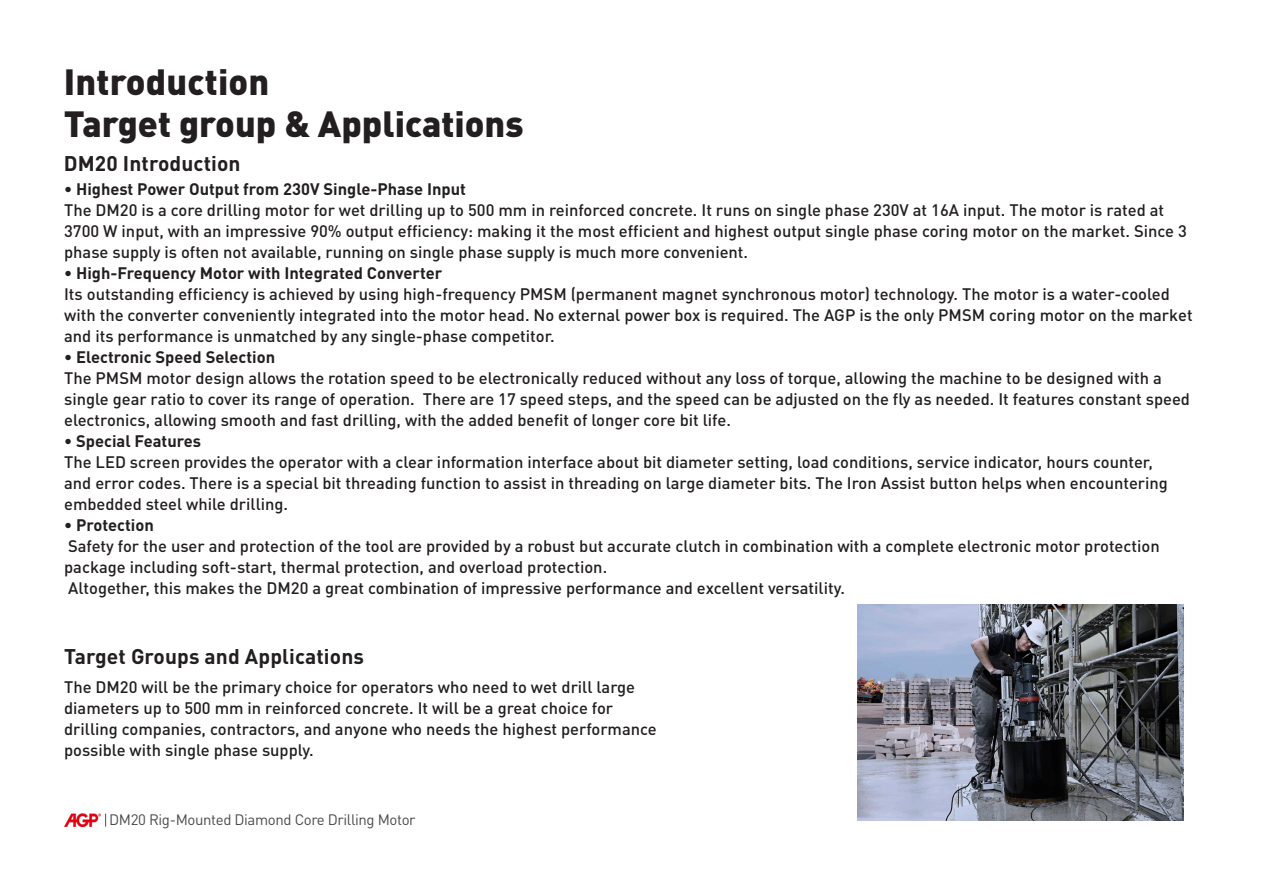
<style>
.page{position:relative;width:1263px;height:893px;background:#fff}
.page>*{position:absolute;margin:0;border:0;box-sizing:border-box;transform-origin:0 0}
.t1{font:900 36px/42px "DIN Pro";color:#231f20}
.t2{font:700 21px "DIN Pro";letter-spacing:.005em;color:#231f20}
.t3{font:500 16.5px/21px "DIN Pro";color:#231f20}
.t4{font:700 16.5px "DIN Pro";color:#231f20}
.t5{font:15px "DIN Pro";letter-spacing:-.025em;color:#4b4c4d}
</style>
<div class="page">
<svg style="left:105px;top:814px;width:1px;height:12px"></svg>
<img style="left:65px;top:814px;width:36px;height:12px">
<img style="left:858px;top:605px;width:325px;height:215px">
<p class="t1" style="left:64px;top:59px;width:461px">Introduction<br>Target group &amp; Applications</p>
<p class="t2" style="left:64px;top:149px;width:178px">DM20 Introduction</p>
<p class="t4" style="left:64px;top:178px;width:403px">• Highest Power Output from 230V Single-Phase Input</p>
<p class="t3" style="left:64px;top:199px;width:1124px">The DM20 is a core drilling motor for wet drilling up to 500 mm in reinforced concrete. It runs on single phase 230V at 16A input. The motor is rated at<br>3700 W input, with an impressive 90% output efficiency: making it the most efficient and highest output single phase coring motor on the market. Since 3 phase supply is often not available, running on single phase supply is much more convenient.</p>
<p class="t4" style="left:64px;top:262px;width:380px">• High-Frequency Motor with Integrated Converter</p>
<p class="t3" style="left:64px;top:283px;width:1130px">Its outstanding efficiency is achieved by using high-frequency PMSM (permanent magnet synchronous motor) technology. The motor is a water-cooled with the converter conveniently integrated into the motor head. No external power box is required. The AGP is the only PMSM coring motor on the market and its performance is unmatched by any single-phase competitor.</p>
<p class="t4" style="left:64px;top:346px;width:212px">• Electronic Speed Selection</p>
<p class="t3" style="left:64px;top:367px;width:1127px">The PMSM motor design allows the rotation speed to be electronically reduced without any loss of torque, allowing the machine to be designed with a single gear ratio to cover its range of operation. There are 17 speed steps, and the speed can be adjusted on the fly as needed. It features constant speed electronics, allowing smooth and fast drilling, with the added benefit of longer core bit life.</p>
<p class="t4" style="left:64px;top:430px;width:139px">• Special Features</p>
<p class="t3" style="left:64px;top:451px;width:1105px">The LED screen provides the operator with a clear information interface about bit diameter setting, load conditions, service indicator, hours counter, and error codes. There is a special bit threading function to assist in threading on large diameter bits. The Iron Assist button helps when encountering embedded steel while drilling.</p>
<p class="t4" style="left:64px;top:514px;width:91px">• Protection</p>
<p class="t3" style="left:64px;top:535px;width:1097px">Safety for the user and protection of the tool are provided by a robust but accurate clutch in combination with a complete electronic motor protection package including soft-start, thermal protection, and overload protection.</p>
<p class="t3" style="left:68px;top:577px;width:778px">Altogether, this makes the DM20 a great combination of impressive performance and excellent versatility.</p>
<p class="t2" style="left:64px;top:642px;width:301px">Target Groups and Applications</p>
<p class="t3" style="left:64px;top:676px;width:594px">The DM20 will be the primary choice for operators who need to wet drill large diameters up to 500 mm in reinforced concrete. It will be a great choice for drilling companies, contractors, and anyone who needs the highest performance possible with single phase supply.</p>
<p class="t5" style="left:109px;top:810px;width:308px">DM20 Rig-Mounted Diamond Core Drilling Motor</p>
</div>
